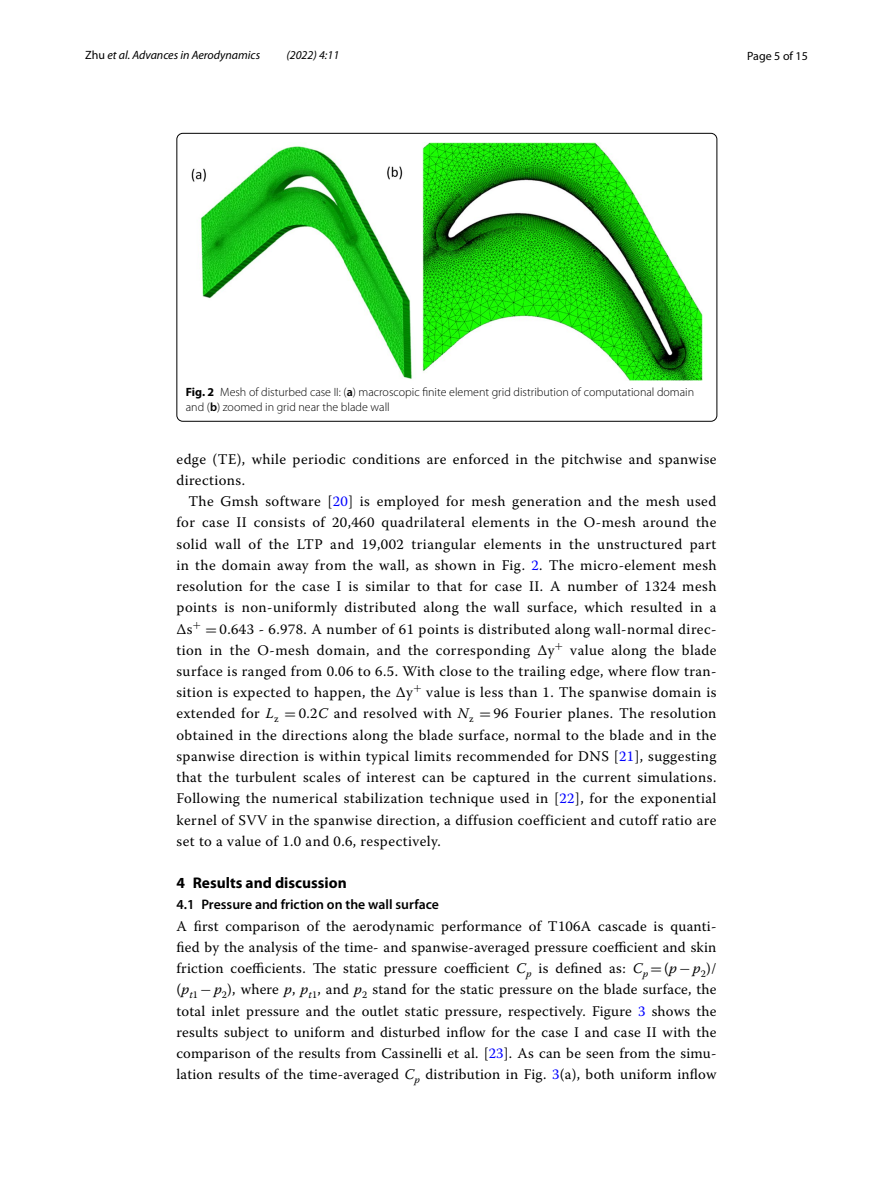
<style>
.page{position:relative;width:893px;height:1187px;background:#fff}
.page>*{position:absolute;margin:0;border:0;box-sizing:border-box;transform-origin:0 0}
.t1{font:700 15.45px "Myriad Pro";color:#000}
.t2{font:14.7px/21.3px "Warnock Pro";letter-spacing:.025em;color:#000;text-align:justify}
.t3{font:600 13.8px "Myriad Pro";color:#000}
.t4{font:300 12px/15px "Myriad Pro";color:#000}
.t5{font:italic 12px "Myriad Pro";color:#000}
.t6{font:12px "Myriad Pro";color:#000}
.s1{font-style:normal}
.s2{font-weight:700}
.s3{font-weight:600}
.s4{color:#00f}
.s5{font-family:"MTSY"}
.s6{font-style:italic}
</style>
<div class="page">
<img style="left:192px;top:142px;width:510px;height:239px">
<div style="left:177px;top:133px;width:540px;height:288px;border:1px solid #000;border-radius:6px"></div>
<p class="t5" style="left:85px;top:48px;width:177px"><span class="s1">Zhu</span> et al. Advances in Aerodynamics</p>
<p class="t5" style="left:286px;top:48px;width:54px">(2022) 4:11</p>
<p class="t6" style="left:747px;top:48px;width:62px">Page 5 of 15</p>
<p class="t4" style="left:186px;top:384px;width:510px"><span class="s2">Fig. 2</span> Mesh of disturbed case II: (<span class="s3">a</span>) macroscopic finite element grid distribution of computational domain and (<span class="s3">b</span>) zoomed in grid near the blade wall</p>
<p class="t2" style="left:176px;top:448px;width:542px">edge (TE), while periodic conditions are enforced in the pitchwise and spanwise directions.</p>
<p class="t2" style="left:176px;top:490px;width:542px;text-indent:12px">The Gmsh software [<span class="s4">20</span>] is employed for mesh generation and the mesh used for case II consists of 20,460 quadrilateral elements in the O-mesh around the solid wall of the LTP and 19,002 triangular elements in the unstructured part in the domain away from the wall, as shown in Fig. <span class="s4">2</span>. The micro-element mesh resolution for the case I is similar to that for case II. A number of 1324 mesh points is non-uniformly distributed along the wall surface, which resulted in a ∆s<sup>+</sup> <span class="s5">=</span> 0.643 - 6.978. A number of 61 points is distributed along wall-normal direc&shy;tion in the O-mesh domain, and the corresponding ∆y<sup>+</sup> value along the blade surface is ranged from 0.06 to 6.5. With close to the trailing edge, where flow tran&shy;sition is expected to happen, the ∆y<sup>+</sup> value is less than 1. The spanwise domain is extended for <span class="s6">L</span><sub>z</sub> <span class="s5">=</span> 0.2<span class="s6">C</span> and resolved with <span class="s6">N</span><sub>z</sub> <span class="s5">=</span> 96 Fourier planes. The resolution obtained in the directions along the blade surface, normal to the blade and in the spanwise direction is within typical limits recommended for DNS [<span class="s4">21</span>], suggesting that the turbulent scales of interest can be captured in the current simulations.<br>Following the numerical stabilization technique used in [<span class="s4">22</span>], for the exponential kernel of SVV in the spanwise direction, a diffusion coefficient and cutoff ratio are set to a value of 1.0 and 0.6, respectively.</p>
<p class="t1" style="left:176px;top:872px;width:172px">4 Results and discussion</p>
<p class="t3" style="left:176px;top:895px;width:264px">4.1 Pressure and friction on the wall surface</p>
<p class="t2" style="left:176px;top:914px;width:542px">A first comparison of the aerodynamic performance of T106A cascade is quanti&shy;fied by the analysis of the time- and spanwise-averaged pressure coefficient and skin friction coefficients. The static pressure coefficient <span class="s6">C</span><sub>p</sub> is defined as: <span class="s6">C</span><sub>p</sub> <span class="s5">=</span>(<span class="s6">p</span><span class="s5">−</span><span class="s6">p</span><sub>2</sub>)/ (<span class="s6">p</span><sub>t</sub><sub>1</sub> <span class="s5">−</span><span class="s6">p</span><sub>2</sub>), where <span class="s6">p</span>, <span class="s6">p</span><sub>t</sub><sub>1</sub>, and <span class="s6">p</span><sub>2</sub> stand for the static pressure on the blade surface, the total inlet pressure and the outlet static pressure, respectively. Figure <span class="s4">3</span> shows the results subject to uniform and disturbed inflow for the case I and case II with the comparison of the results from Cassinelli et al. [<span class="s4">23</span>]. As can be seen from the simu&shy;lation results of the time-averaged <span class="s6">C</span><sub>p</sub> distribution in Fig. <span class="s4">3</span>(a), both uniform inflow</p>
</div>
